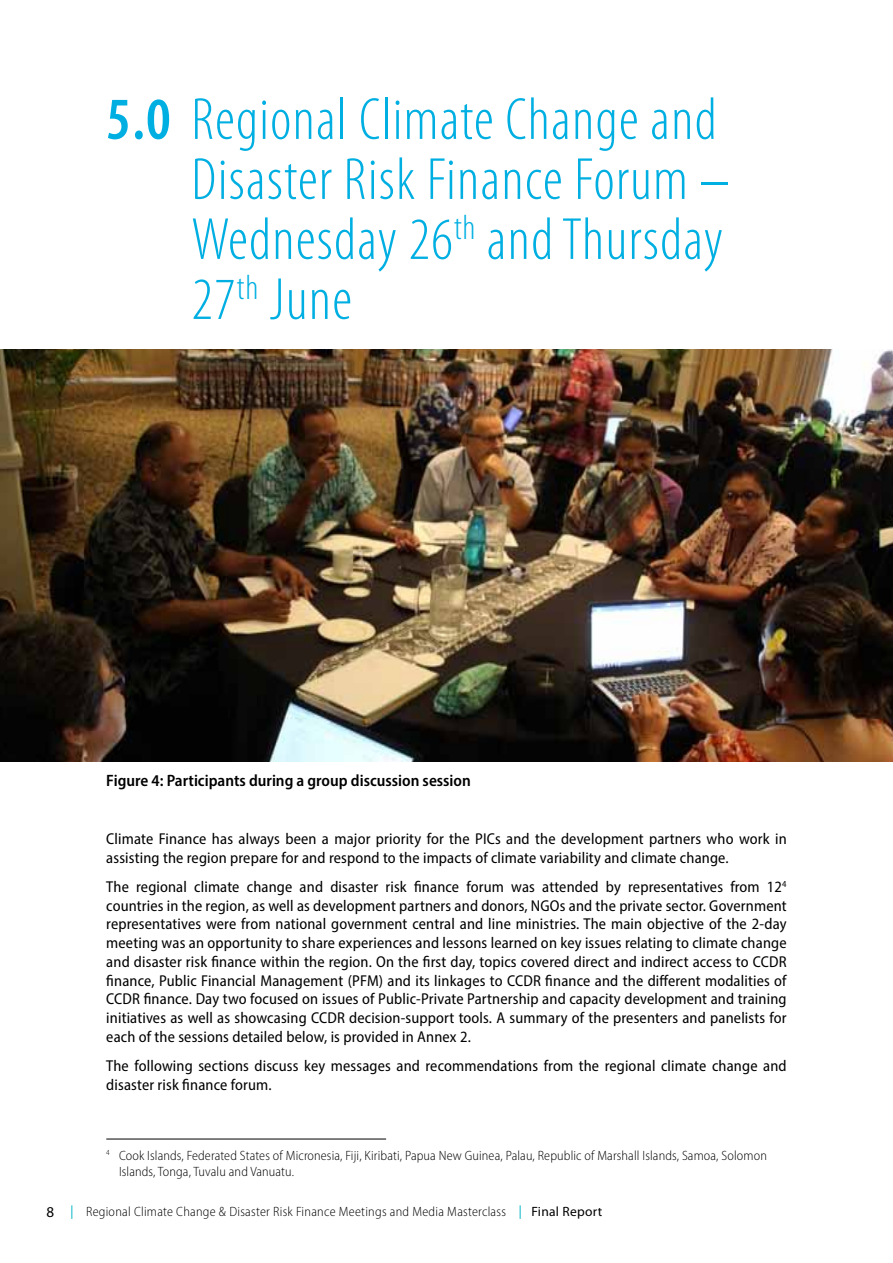
<style>
.page{position:relative;width:893px;height:1263px;background:#fff}
.page>*{position:absolute;margin:0;border:0;box-sizing:border-box;transform-origin:0 0}
.t1{font:300 condensed 60px/60px "Myriad Pro";letter-spacing:.02em;color:#00afe2}
.t2{font:600 semi-condensed 16.5px "Myriad Pro";color:#000}
.t3{font:semi-condensed 15.75px/18.8px "Myriad Pro";letter-spacing:.01em;color:#000}
.t4{font:300 semi-condensed 13.5px/15.8px "Myriad Pro";letter-spacing:.01em;color:#000}
.s1{font-weight:600}
.s2{font-weight:400;font-stretch:normal;font-size:15px}
.s3{font-family:"Helvetica Neue";font-weight:400;font-stretch:normal;color:#00b4c5}
.s4{font-weight:400;font-stretch:normal}
</style>
<div class="page">
<img style="left:0;top:349px;width:893px;height:412px">
<hr style="left:106px;top:1139px;width:280px;height:1px;background:#000">
<h1 class="t1" style="left:191px;top:91px;width:540px;text-indent:-85px"><span class="s1">5.0</span> Regional Climate Change and<br>Disaster Risk Finance Forum –<br>Wednesday 26<sup>th</sup> and Thursday<br>27<sup>th</sup> June</h1>
<p class="t2" style="left:106px;top:770px;width:366px">Figure 4: Participants during a group discussion session</p>
<p class="t3" style="left:106px;top:829px;width:682px">Climate Finance has always been a major priority for the PICs and the development partners who work in assisting the region prepare for and respond to the impacts of climate variability and climate change.</p>
<p class="t3" style="left:106px;top:877px;width:682px;text-align:justify">The regional climate change and disaster risk finance forum was attended by representatives from 12<sup>4 </sup>countries in the region, as well as development partners and donors, NGOs and the private sector. Government representatives were from national government central and line ministries. The main objective of the 2-day meeting was an opportunity to share experiences and lessons learned on key issues relating to climate change and disaster risk finance within the region. On the first day, topics covered direct and indirect access to CCDR finance, Public Financial Management (PFM) and its linkages to CCDR finance and the different modalities of CCDR finance. Day two focused on issues of Public-Private Partnership and capacity development and training initiatives as well as showcasing CCDR decision-support tools. A summary of the presenters and panelists for each of the sessions detailed below, is provided in Annex 2.</p>
<p class="t3" style="left:106px;top:1056px;width:682px">The following sections discuss key messages and recommendations from the regional climate change and disaster risk finance forum.</p>
<p class="t4" style="left:119px;top:1147px;width:649px;text-indent:-13px"><sup>4</sup> Cook Islands, Federated States of Micronesia, Fiji, Kiribati, Papua New Guinea, Palau, Republic of Marshall Islands, Samoa, Solomon<br>Islands, Tonga, Tuvalu and Vanuatu.</p>
<p class="t4" style="left:47px;top:1204px;width:557px"><span class="s2">8</span> <span class="s3">|</span> Regional Climate Change &amp; Disaster Risk Finance Meetings and Media Masterclass <span class="s3">|</span> <span class="s4">Final Report</span></p>
</div>
